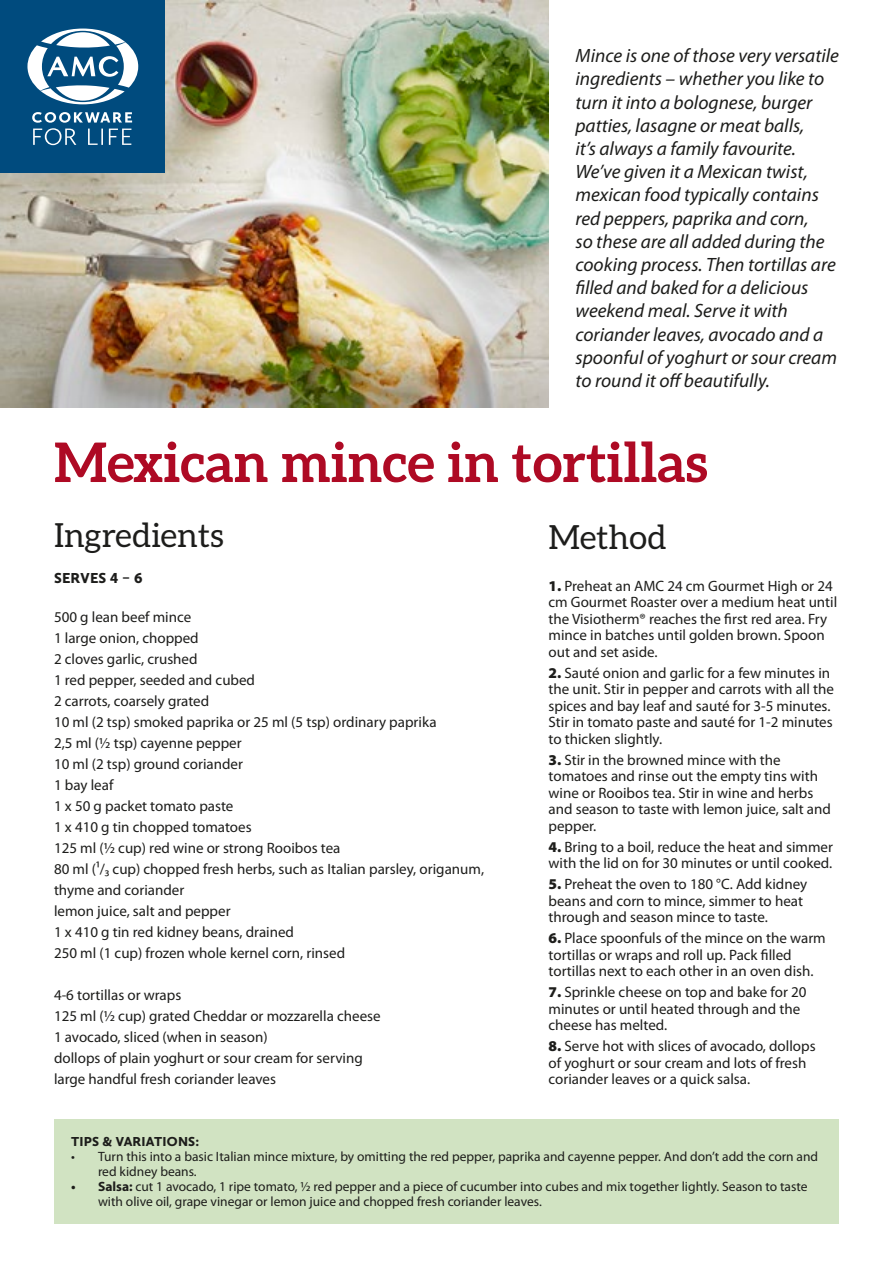
<style>
.page{position:relative;width:893px;height:1263px;background:#fff}
.page>*{position:absolute;margin:0;border:0;box-sizing:border-box;transform-origin:0 0}
.t1{font:700 54.6px "Aleo";color:#ae0a24}
.t2{font:33.15px "Aleo";color:#1d1d1b}
.t3{font:italic 19.35px/23.2px "Myriad Pro";color:#1d1d1b}
.t4{font:15px/16.5px "Myriad Pro";color:#1d1d1b}
.t5{font:900 15px "Calluna Sans";letter-spacing:.015em;color:#1d1d1b}
.t6{font:13.5px/15px "Myriad Pro";color:#1d1d1b}
.t7{font:900 13.5px "Calluna Sans";letter-spacing:.015em;color:#1d1d1b}
.s1{font-weight:900}
.s2{font-weight:700}
</style>
<div class="page">
<img style="left:0;top:0;width:549px;height:408px">
<div style="left:54px;top:1119px;width:785px;height:104px;background:#d1e3c2"></div>
<div style="left:0;top:0;width:165px;height:172px;background:#004b7e"></div>
<svg style="left:27px;top:29px;width:111px;height:75px"></svg>
<svg style="left:32px;top:112px;width:100px;height:33px"></svg>
<p class="t3" style="left:575px;top:44px;width:265px">Mince is one of those very versatile ingredients – whether you like to turn it into a bolognese, burger patties, lasagne or meat balls,<br>it’s always a family favourite.<br>We’ve given it a Mexican twist, mexican food typically contains red peppers, paprika and corn,<br>so these are all added during the cooking process. Then tortillas are filled and baked for a delicious weekend meal. Serve it with coriander leaves, avocado and a spoonful of yoghurt or sour cream to round it off beautifully.</p>
<h1 class="t1" style="left:54px;top:431px;width:655px">Mexican mince in tortillas</h1>
<h2 class="t2" style="left:54px;top:516px;width:171px">Ingredients</h2>
<p class="t5" style="left:54px;top:569px;width:90px">SERVES 4 – 6</p>
<p class="t4" style="left:54px;top:606px;width:432px;line-height:21px">500 g lean beef mince<br>1 large onion, chopped<br>2 cloves garlic, crushed<br>1 red pepper, seeded and cubed<br>2 carrots, coarsely grated<br>10 ml (2 tsp) smoked paprika or 25 ml (5 tsp) ordinary paprika<br>2,5 ml (½ tsp) cayenne pepper<br>10 ml (2 tsp) ground coriander<br>1 bay leaf<br>1 x 50 g packet tomato paste<br>1 x 410 g tin chopped tomatoes<br>125 ml (½ cup) red wine or strong Rooibos tea<br>80 ml (¹/₃ cup) chopped fresh herbs, such as Italian parsley, origanum, thyme and coriander<br>lemon juice, salt and pepper<br>1 x 410 g tin red kidney beans, drained<br>250 ml (1 cup) frozen whole kernel corn, rinsed</p>
<p class="t4" style="left:54px;top:984px;width:328px;line-height:21px">4-6 tortillas or wraps<br>125 ml (½ cup) grated Cheddar or mozzarella cheese 1 avocado, sliced (when in season)<br>dollops of plain yoghurt or sour cream for serving large handful fresh coriander leaves</p>
<h2 class="t2" style="left:549px;top:518px;width:119px">Method</h2>
<p class="t4" style="left:549px;top:577px;width:290px"><span class="s1">1.</span> Preheat an AMC 24 cm Gourmet High or 24 cm Gourmet Roaster over a medium heat until the Visiotherm® reaches the first red area. Fry mince in batches until golden brown. Spoon out and set aside.</p>
<p class="t4" style="left:549px;top:664px;width:287px"><span class="s1">2.</span> Sauté onion and garlic for a few minutes in the unit. Stir in pepper and carrots with all the spices and bay leaf and sauté for 3-5 minutes.<br>Stir in tomato paste and sauté for 1-2 minutes to thicken slightly.</p>
<p class="t4" style="left:549px;top:751px;width:284px"><span class="s1">3.</span> Stir in the browned mince with the tomatoes and rinse out the empty tins with wine or Rooibos tea. Stir in wine and herbs and season to taste with lemon juice, salt and pepper.</p>
<p class="t4" style="left:549px;top:838px;width:286px"><span class="s1">4.</span> Bring to a boil, reduce the heat and simmer with the lid on for 30 minutes or until cooked.</p>
<p class="t4" style="left:549px;top:875px;width:260px"><span class="s1">5.</span> Preheat the oven to 180 °C. Add kidney beans and corn to mince, simmer to heat through and season mince to taste.</p>
<p class="t4" style="left:549px;top:929px;width:279px"><span class="s1">6.</span> Place spoonfuls of the mince on the warm tortillas or wraps and roll up. Pack filled tortillas next to each other in an oven dish.</p>
<p class="t4" style="left:549px;top:983px;width:259px"><span class="s1">7.</span> Sprinkle cheese on top and bake for 20 minutes or until heated through and the cheese has melted.</p>
<p class="t4" style="left:549px;top:1037px;width:269px"><span class="s1">8.</span> Serve hot with slices of avocado, dollops of yoghurt or sour cream and lots of fresh coriander leaves or a quick salsa.</p>
<p class="t7" style="left:71px;top:1133px;width:130px">TIPS &amp; VARIATIONS:</p>
<p class="t6" style="left:98px;top:1149px;width:722px;text-indent:-27px">• Turn this into a basic Italian mince mixture, by omitting the red pepper, paprika and cayenne pepper. And don’t add the corn and red kidney beans.</p>
<p class="t6" style="left:98px;top:1179px;width:711px;text-indent:-27px"><span class="s2">• Salsa:</span> cut 1 avocado, 1 ripe tomato, ½ red pepper and a piece of cucumber into cubes and mix together lightly. Season to taste with olive oil, grape vinegar or lemon juice and chopped fresh coriander leaves.</p>
</div>
